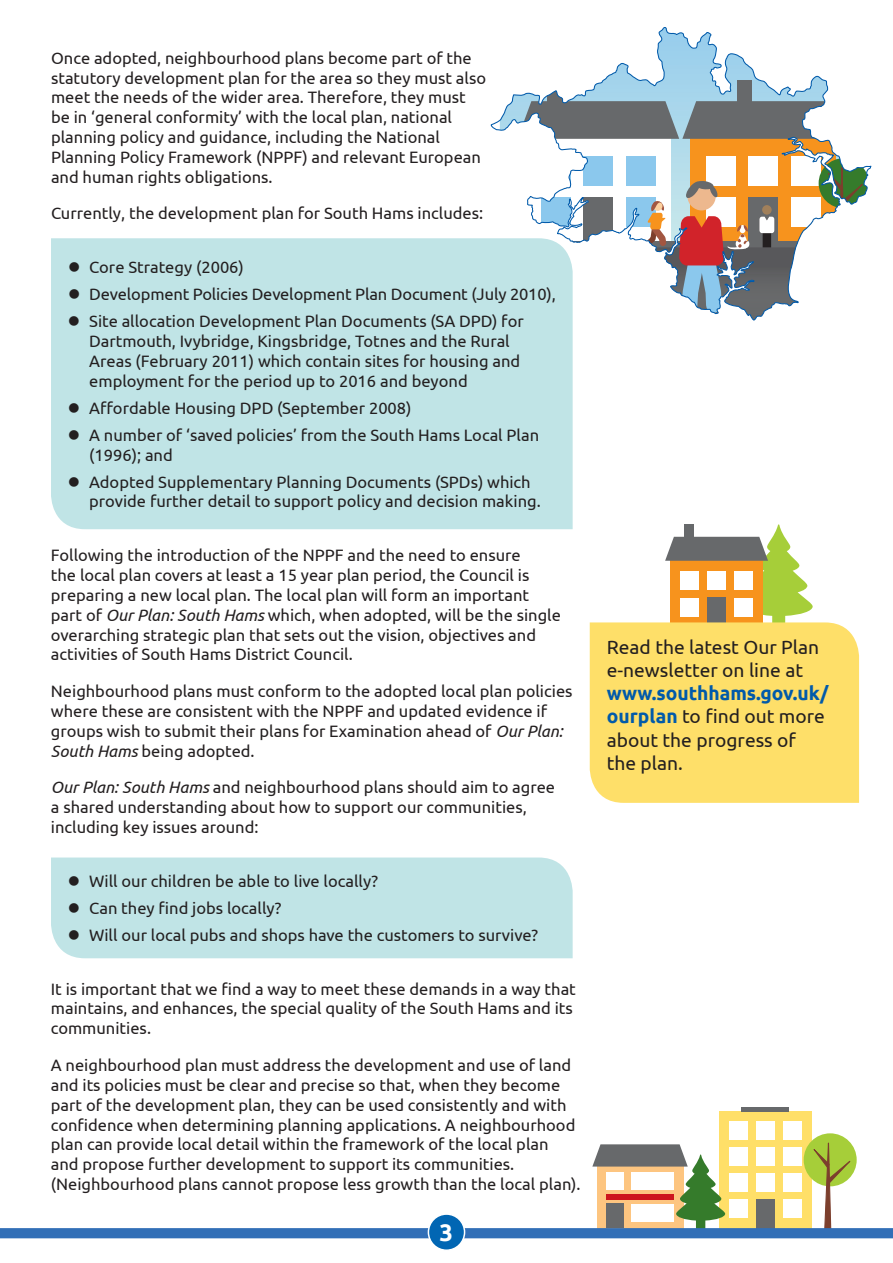
<style>
.page{position:relative;width:893px;height:1263px;background:#fff}
.page>*{position:absolute;margin:0;border:0;box-sizing:border-box;transform-origin:0 0}
.t1{font:700 24px "Ubuntu";color:#fff}
.t2{font:19.2px/23.1px "Ubuntu";color:#231f20}
.t3{font:16.5px/19.8px "Ubuntu";color:#231f20}
.s1{font-style:italic}
.s2{font-weight:700;color:#015aaa}
</style>
<div class="page">
<div style="left:51px;top:857px;width:522px;height:101px;background:#c0e4e6"></div>
<div style="left:51px;top:238px;width:522px;height:291px;background:#c0e4e6"></div>
<div style="left:719px;top:1111px;width:93px;height:119px;background:#ffdf68"></div>
<div style="left:729px;top:1120px;width:19px;height:19px;background:#fff"></div>
<div style="left:756px;top:1120px;width:19px;height:19px;background:#fff"></div>
<div style="left:783px;top:1120px;width:19px;height:19px;background:#fff"></div>
<div style="left:729px;top:1147px;width:19px;height:19px;background:#fff"></div>
<div style="left:756px;top:1147px;width:19px;height:19px;background:#fff"></div>
<div style="left:783px;top:1147px;width:19px;height:19px;background:#fff"></div>
<div style="left:729px;top:1173px;width:19px;height:19px;background:#fff"></div>
<div style="left:756px;top:1173px;width:19px;height:19px;background:#fff"></div>
<div style="left:783px;top:1173px;width:19px;height:19px;background:#fff"></div>
<div style="left:729px;top:1199px;width:19px;height:19px;background:#fff"></div>
<div style="left:756px;top:1199px;width:19px;height:29px;background:#67696b"></div>
<div style="left:783px;top:1199px;width:19px;height:19px;background:#fff"></div>
<div style="left:741px;top:1107px;width:48px;height:5px;background:#67696b"></div>
<svg style="left:665px;top:524px;width:148px;height:98px"></svg>
<div style="left:684px;top:524px;width:9px;height:16px;background:#67696b"></div>
<svg style="left:592px;top:1144px;width:133px;height:84px"></svg>
<div style="left:804px;top:1133px;width:53px;height:53px;background:#a6ce39;border-radius:50%"></div>
<svg style="left:813px;top:1142px;width:37px;height:86px"></svg>
<div style="left:590px;top:622px;width:269px;height:181px;background:#fedf69"></div>
<div style="left:0;top:1228px;width:893px;height:10px;background:#326fb7"></div>
<div style="left:428px;top:1214px;width:37px;height:36px;background:#0166b3;border-radius:50%"></div>
<div style="left:428px;top:1213px;width:37px;height:38px;border:2px solid #fff;border-radius:50%"></div>
<svg style="left:490px;top:27px;width:382px;height:294px"></svg>
<svg style="left:69px;top:262px;width:10px;height:10px"></svg>
<svg style="left:69px;top:289px;width:10px;height:10px"></svg>
<svg style="left:69px;top:316px;width:10px;height:10px"></svg>
<svg style="left:69px;top:403px;width:10px;height:10px"></svg>
<svg style="left:69px;top:430px;width:10px;height:10px"></svg>
<svg style="left:69px;top:477px;width:10px;height:9px"></svg>
<svg style="left:69px;top:876px;width:10px;height:9px"></svg>
<svg style="left:69px;top:903px;width:10px;height:10px"></svg>
<svg style="left:69px;top:930px;width:10px;height:10px"></svg>
<p class="t3" style="left:51px;top:48px;width:437px">Once adopted, neighbourhood plans become part of the statutory development plan for the area so they must also meet the needs of the wider area. Therefore, they must be in ‘general conformity’ with the local plan, national planning policy and guidance, including the National Planning Policy Framework (NPPF) and relevant European and human rights obligations.</p>
<p class="t3" style="left:51px;top:203px;width:434px">Currently, the development plan for South Hams includes:</p>
<p class="t3" style="left:89px;top:253px;width:468px;line-height:27px">Core Strategy (2006)<br>Development Policies Development Plan Document (July 2010),<br>Site allocation Development Plan Documents (SA DPD) for</p>
<p class="t3" style="left:89px;top:331px;width:432px">Dartmouth, Ivybridge, Kingsbridge, Totnes and the Rural<br>Areas (February 2011) which contain sites for housing and employment for the period up to 2016 and beyond</p>
<p class="t3" style="left:89px;top:394px;width:451px;line-height:27px">Affordable Housing DPD (September 2008)<br>A number of ‘saved policies’ from the South Hams Local Plan</p>
<p class="t3" style="left:89px;top:441px;width:443px;line-height:27px">(1996); and<br>Adopted Supplementary Planning Documents (SPDs) which</p>
<p class="t3" style="left:89px;top:491px;width:453px">provide further detail to support policy and decision making.</p>
<p class="t3" style="left:51px;top:545px;width:512px">Following the introduction of the NPPF and the need to ensure<br>the local plan covers at least a 15 year plan period, the Council is preparing a new local plan. The local plan will form an important part of <span class="s1">Our Plan: South Hams</span> which, when adopted, will be the single overarching strategic plan that sets out the vision, objectives and activities of South Hams District Council.</p>
<p class="t3" style="left:51px;top:681px;width:523px">Neighbourhood plans must conform to the adopted local plan policies where these are consistent with the NPPF and updated evidence if groups wish to submit their plans for Examination ahead of <span class="s1">Our Plan:<br>South Hams</span> being adopted.</p>
<p class="t3" style="left:51px;top:777px;width:506px"><span class="s1">Our Plan: South Hams</span> and neighbourhood plans should aim to agree a shared understanding about how to support our communities, including key issues around:</p>
<p class="t3" style="left:89px;top:867px;width:451px;line-height:27px">Will our children be able to live locally?<br>Can they find jobs locally?<br>Will our local pubs and shops have the customers to survive?</p>
<p class="t3" style="left:51px;top:978px;width:527px">It is important that we find a way to meet these demands in a way that maintains, and enhances, the special quality of the South Hams and its communities.</p>
<p class="t3" style="left:51px;top:1055px;width:531px">A neighbourhood plan must address the development and use of land and its policies must be clear and precise so that, when they become part of the development plan, they can be used consistently and with confidence when determining planning applications. A neighbourhood plan can provide local detail within the framework of the local plan and propose further development to support its communities. (Neighbourhood plans cannot propose less growth than the local plan).</p>
<h1 class="t1" style="left:440px;top:1217px;width:15px">3</h1>
<p class="t2" style="left:607px;top:635px;width:214px">Read the latest Our Plan e-newsletter on line at</p>
<p class="t2" style="left:607px;top:681px;width:223px"><span class="s2">www.southhams.gov.uk/ ourplan</span> to find out more about the progress of the plan.</p>
</div>
